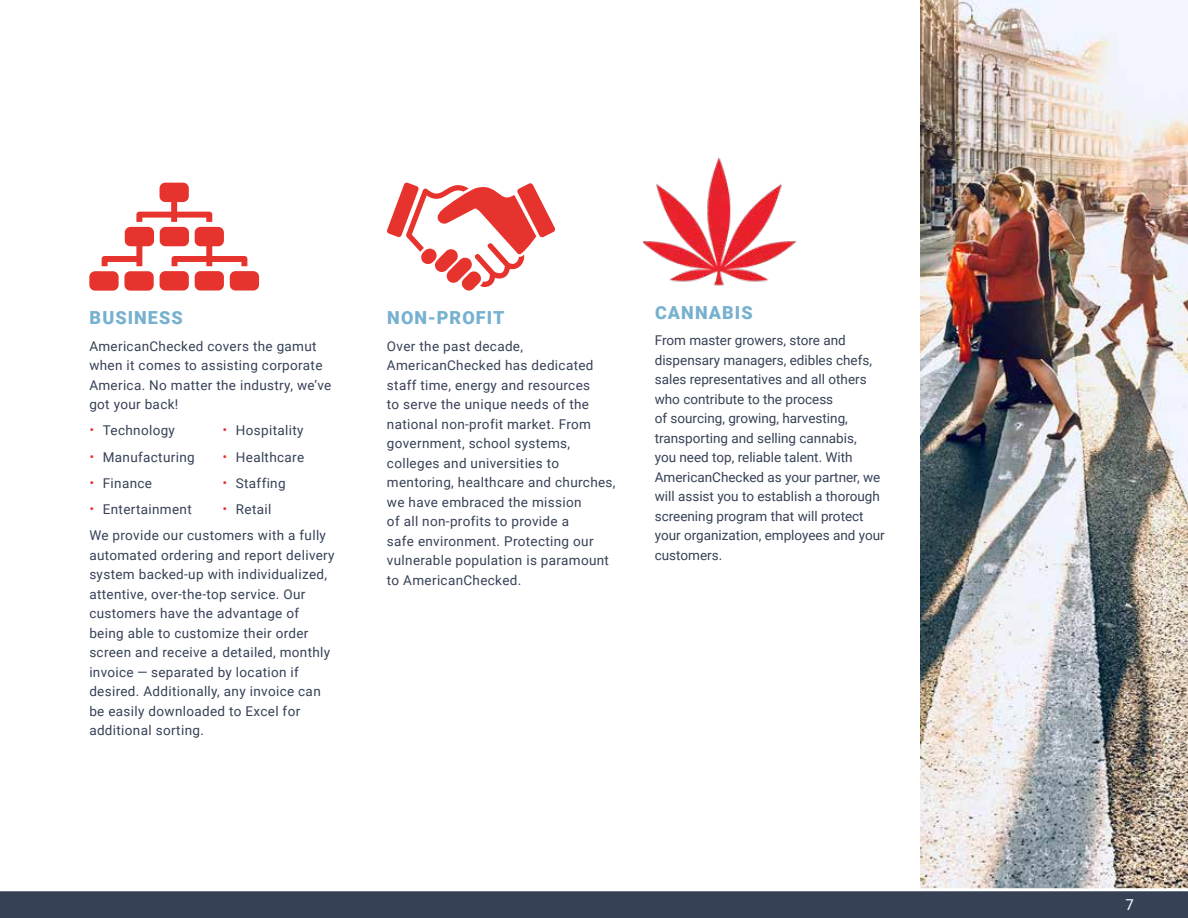
<style>
.page{position:relative;width:1188px;height:918px;background:#fff}
.page>*{position:absolute;margin:0;border:0;box-sizing:border-box;transform-origin:0 0}
.t1{font:900 18px "Roboto";letter-spacing:.06em;color:#76b1cf}
.t2{font:15px "Roboto";color:#fff}
.t3{font:13.5px/19.5px "Roboto";letter-spacing:.025em;color:#364156}
.t4{font:13.5px/19.5px "Roboto";color:#364156}
.s1{font-weight:300;font-size:15px;color:#e7332d}
</style>
<div class="page">
<div style="left:160px;top:183px;width:29px;height:19px;background:#e7332d;border-radius:6px"></div>
<div style="left:160px;top:271px;width:29px;height:20px;background:#e7332d;border-radius:6px"></div>
<div style="left:195px;top:271px;width:29px;height:20px;background:#e7332d;border-radius:6px"></div>
<div style="left:230px;top:271px;width:29px;height:20px;background:#e7332d;border-radius:6px"></div>
<div style="left:124px;top:271px;width:30px;height:20px;background:#e7332d;border-radius:6px"></div>
<div style="left:89px;top:271px;width:30px;height:20px;background:#e7332d;border-radius:6px"></div>
<svg style="left:102px;top:202px;width:145px;height:64px"></svg>
<svg style="left:387px;top:182px;width:168px;height:109px"></svg>
<img style="left:920px;top:0;width:268px;height:888px">
<img style="left:644px;top:157px;width:153px;height:129px">
<div style="left:0;top:891px;width:1188px;height:27px;background:#364156"></div>
<h1 class="t1" style="left:90px;top:305px;width:95px">BUSINESS</h1>
<p class="t3" style="left:89px;top:336px;width:244px">AmericanChecked covers the gamut when it comes to assisting corporate<br>America. No matter the industry, we’ve got your back!</p>
<p class="t3" style="left:89px;top:420px;width:87px"><span class="s1">•</span> Technology</p>
<p class="t3" style="left:89px;top:447px;width:107px"><span class="s1">•</span> Manufacturing</p>
<p class="t3" style="left:89px;top:473px;width:64px"><span class="s1">•</span> Finance</p>
<p class="t3" style="left:89px;top:499px;width:104px"><span class="s1">•</span> Entertainment</p>
<p class="t3" style="left:222px;top:420px;width:83px"><span class="s1">•</span> Hospitality</p>
<p class="t3" style="left:222px;top:447px;width:83px"><span class="s1">•</span> Healthcare</p>
<p class="t3" style="left:222px;top:473px;width:65px"><span class="s1">•</span> Staffing</p>
<p class="t3" style="left:89px;top:496px;width:238px;line-height:26.2px;text-indent:133px"><span class="s1">•</span> Retail<br>We provide our customers with a fully</p>
<p class="t3" style="left:89px;top:545px;width:247px">automated ordering and report delivery system backed-up with individualized, attentive, over-the-top service. Our customers have the advantage of being able to customize their order screen and receive a detailed, monthly invoice — separated by location if desired. Additionally, any invoice can be easily downloaded to Excel for additional sorting.</p>
<h1 class="t1" style="left:387px;top:305px;width:119px">NON-PROFIT</h1>
<p class="t3" style="left:387px;top:336px;width:230px">Over the past decade,<br>AmericanChecked has dedicated staff time, energy and resources<br>to serve the unique needs of the national non-profit market. From government, school systems, colleges and universities to mentoring, healthcare and churches, we have embraced the mission<br>of all non-profits to provide a<br>safe environment. Protecting our vulnerable population is paramount to AmericanChecked.</p>
<h1 class="t1" style="left:655px;top:300px;width:99px">CANNABIS</h1>
<p class="t4" style="left:655px;top:330px;width:232px">From master growers, store and dispensary managers, edibles chefs, sales representatives and all others who contribute to the process<br>of sourcing, growing, harvesting, transporting and selling cannabis,<br>you need top, reliable talent. With AmericanChecked as your partner, we will assist you to establish a thorough screening program that will protect your organization, employees and your customers.</p>
<p class="t2" style="left:1126px;top:894px;width:10px">7</p>
</div>
